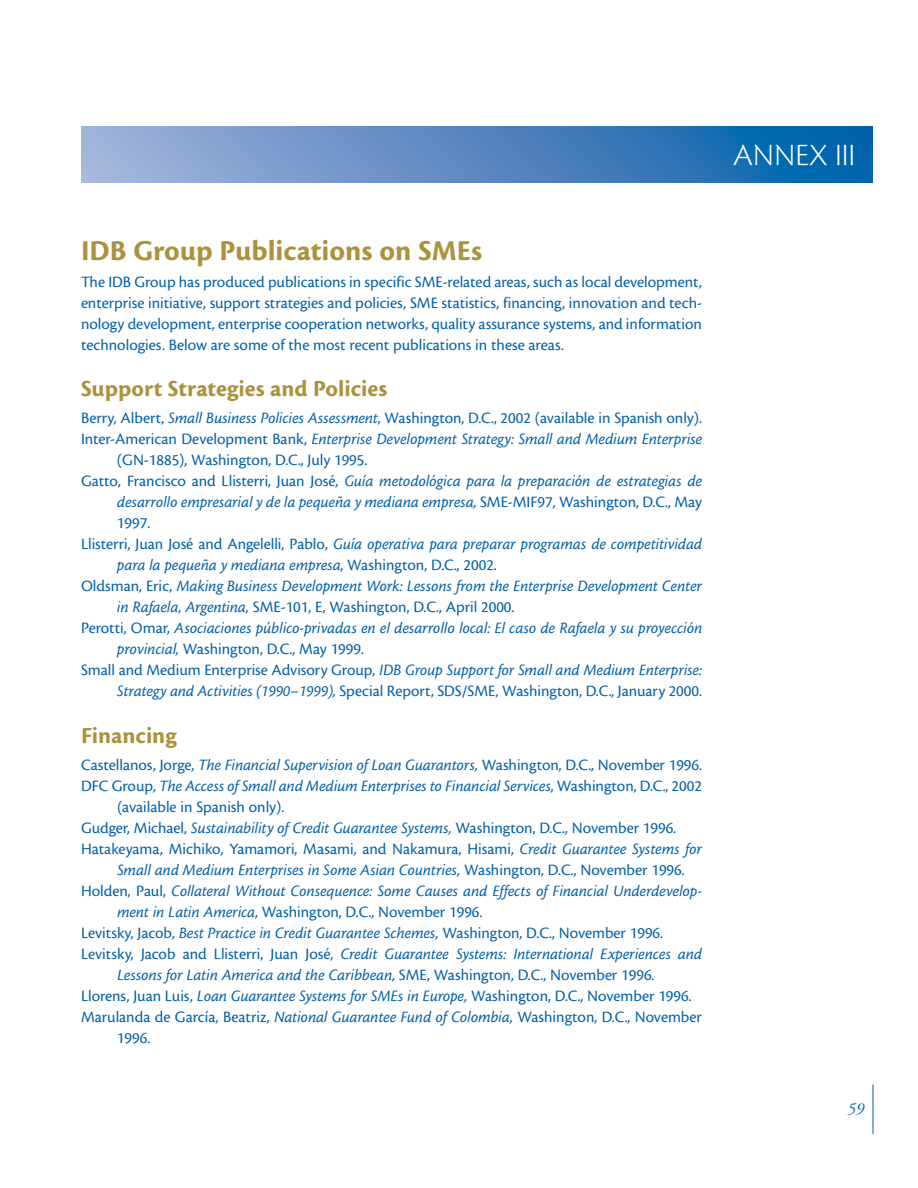
<style>
.page{position:relative;width:918px;height:1188px;background:#fff}
.page>*{position:absolute;margin:0;border:0;box-sizing:border-box;transform-origin:0 0}
.t1{font:32.25px "Cronos MM 250 11";color:#fff}
.t2{font:30px "Cronos MM 700 11";color:#ac923c}
.t3{font:24px "Cronos MM 700 11";color:#ac923c}
.t4{font:16.5px/21px "Cronos MM 408 11";color:#0060a9}
.t5{font:16.5px/21px "Cronos MM It 408 11";color:#0060a9}
.t6{font:italic 16.5px "Adobe Garamond";color:#0060a9}
.s1{font-family:"Cronos MM It 408 11"}
.s2{font-family:"Cronos MM 408 11"}
</style>
<div class="page">
<hr style="left:873px;top:1084px;width:1px;height:50px;background:#0060a9">
<svg style="left:81px;top:126px;width:792px;height:57px;background:#5488c1"></svg>
<h2 class="t2" style="left:81px;top:238px;width:403px">IDB Group Publications on SMEs</h2>
<p class="t4" style="left:81px;top:272px;width:623px;text-align:justify">The IDB Group has produced publications in specific SME-related areas, such as local development, enterprise initiative, support strategies and policies, SME statistics, financing, innovation and tech&shy;nology development, enterprise cooperation networks, quality assurance systems, and information technologies. Below are some of the most recent publications in these areas.</p>
<h3 class="t3" style="left:81px;top:379px;width:308px">Support Strategies and Policies</h3>
<p class="t4" style="left:81px;top:409px;width:622px">Berry, Albert, <span class="s1">Small Business Policies Assessment</span>, Washington, D.C., 2002 (available in Spanish only).</p>
<p class="t5" style="left:81px;top:430px;width:623px"><span class="s2">Inter-American Development Bank,</span> Enterprise Development Strategy: Small and Medium Enterprise</p>
<p class="t4" style="left:117px;top:451px;width:252px">(GN-1885), Washington, D.C., July 1995.</p>
<p class="t5" style="left:81px;top:472px;width:623px;text-align:right"><span class="s2">Gatto, Francisco and Llisterri, Juan José,</span> Guía metodológica para la preparación de estrategias de desarrollo empresarial y de la pequeña y mediana empresa, <span class="s2">SME-MIF97, Washington, D.C., May</span></p>
<p class="t4" style="left:117px;top:514px;width:35px">1997.</p>
<p class="t5" style="left:81px;top:535px;width:623px"><span class="s2">Llisterri, Juan José and Angelelli, Pablo,</span> Guía operativa para preparar programas de competitividad</p>
<p class="t5" style="left:117px;top:556px;width:381px">para la pequeña y mediana empresa<span class="s2">, Washington, D.C., 2002.</span></p>
<p class="t5" style="left:81px;top:577px;width:622px"><span class="s2">Oldsman, Eric,</span> Making Business Development Work: Lessons from the Enterprise Development Center</p>
<p class="t4" style="left:117px;top:598px;width:399px"><span class="s1">in Rafaela, Argentina,</span> SME-101, E, Washington, D.C., April 2000.</p>
<p class="t5" style="left:81px;top:619px;width:623px"><span class="s2">Perotti, Omar,</span> Asociaciones público-privadas en el desarrollo local: El caso de Rafaela y su proyección</p>
<p class="t4" style="left:117px;top:640px;width:248px"><span class="s1">provincial,</span> Washington, D.C., May 1999.</p>
<p class="t5" style="left:81px;top:661px;width:622px"><span class="s2">Small and Medium Enterprise Advisory Group,</span> IDB Group Support for Small and Medium Enterprise:</p>
<p class="t4" style="left:117px;top:682px;width:586px"><span class="s1">Strategy and Activities (1990–1999),</span> Special Report, SDS/SME, Washington, D.C., January 2000.</p>
<h3 class="t3" style="left:81px;top:726px;width:97px">Financing</h3>
<p class="t4" style="left:81px;top:755px;width:623px">Castellanos, Jorge, <span class="s1">The Financial Supervision of Loan Guarantors,</span> Washington, D.C., November 1996.</p>
<p class="t5" style="left:81px;top:776px;width:622px"><span class="s2">DFC Group,</span> The Access of Small and Medium Enterprises to Financial Services<span class="s2">, Washington, D.C., 2002</span></p>
<p class="t4" style="left:81px;top:797px;width:623px;text-indent:36px">(available in Spanish only).<br>Gudger, Michael, <span class="s1">Sustainability of Credit Guarantee Systems,</span> Washington, D.C., November 1996.<br>Hatakeyama, Michiko, Yamamori, Masami, and Nakamura, Hisami, <span class="s1">Credit Guarantee Systems for</span></p>
<p class="t5" style="left:81px;top:860px;width:623px;text-indent:36px">Small and Medium Enterprises in Some Asian Countries, <span class="s2">Washington, D.C., November 1996.<br>Holden, Paul,</span> Collateral Without Consequence: Some Causes and Effects of Financial Underdevelop-</p>
<p class="t4" style="left:81px;top:902px;width:584px;text-indent:36px"><span class="s1">ment in Latin America</span>, Washington, D.C., November 1996.<br>Levitsky, Jacob, <span class="s1">Best Practice in Credit Guarantee Schemes,</span> Washington, D.C., November 1996.</p>
<p class="t5" style="left:117px;top:944px;width:586px;text-indent:-36px"><span class="s2">Levitsky, Jacob and Llisterri, Juan José,</span> Credit Guarantee Systems: International Experiences and<br>Lessons for Latin America and the Caribbean<span class="s2">, SME, Washington, D.C., November 1996.</span></p>
<p class="t4" style="left:81px;top:986px;width:612px">Llorens, Juan Luis, <span class="s1">Loan Guarantee Systems for SMEs in Europe,</span> Washington, D.C., November 1996.</p>
<p class="t4" style="left:81px;top:1007px;width:622px">Marulanda de García, Beatriz, <span class="s1">National Guarantee Fund of Colombia,</span> Washington, D.C., November</p>
<p class="t4" style="left:117px;top:1028px;width:35px">1996.</p>
<h1 class="t1" style="left:733px;top:142px;width:124px">ANNEX III</h1>
<p class="t6" style="left:848px;top:1102px;width:18px">59</p>
</div>
